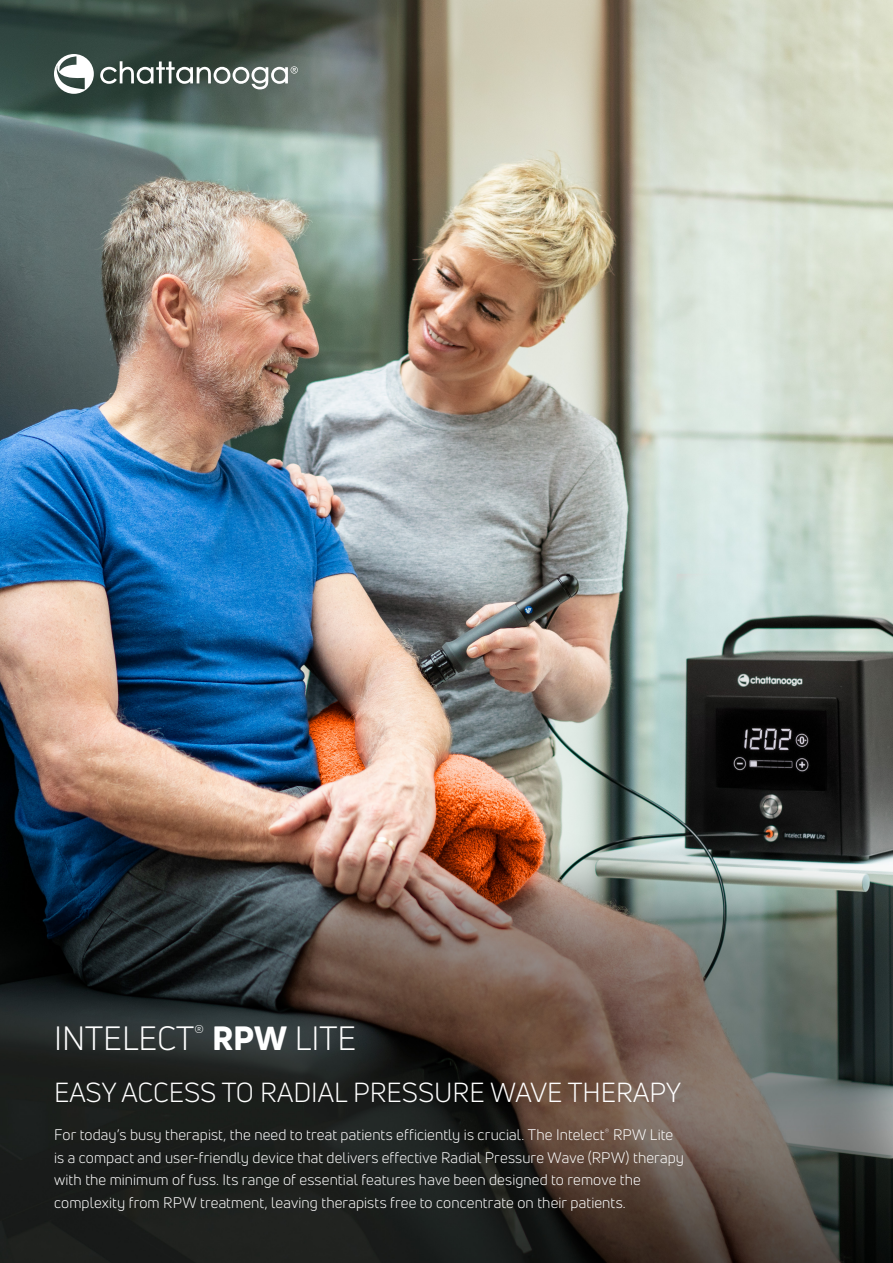
<style>
.page{position:relative;width:893px;height:1263px;background:#fff}
.page>*{position:absolute;margin:0;border:0;box-sizing:border-box;transform-origin:0 0}
.t1{font:33px "Uni Neue";color:#fff}
.t2{font:27px "Uni Neue";color:#fff}
.t3{font:15px/22.5px "Uni Neue";letter-spacing:.005em;color:#fff}
.s1{font-weight:800}
</style>
<div class="page">
<img style="left:0;top:0;width:893px;height:1263px">
<svg style="left:54px;top:54px;width:40px;height:40px"></svg>
<svg style="left:100px;top:61px;width:198px;height:28px"></svg>
<h1 class="t1" style="left:54px;top:1018px;width:304px">INTELECT<sup>®</sup> <span class="s1">RPW</span> LITE</h1>
<h2 class="t2" style="left:54px;top:1076px;width:628px">EASY ACCESS TO RADIAL PRESSURE WAVE THERAPY</h2>
<p class="t3" style="left:54px;top:1124px;width:631px">For today’s busy therapist, the need to treat patients efficiently is crucial. The Intelect<sup>®</sup> RPW Lite is a compact and user-friendly device that delivers effective Radial Pressure Wave (RPW) therapy with the minimum of fuss. Its range of essential features have been designed to remove the complexity from RPW treatment, leaving therapists free to concentrate on their patients.</p>
</div>
